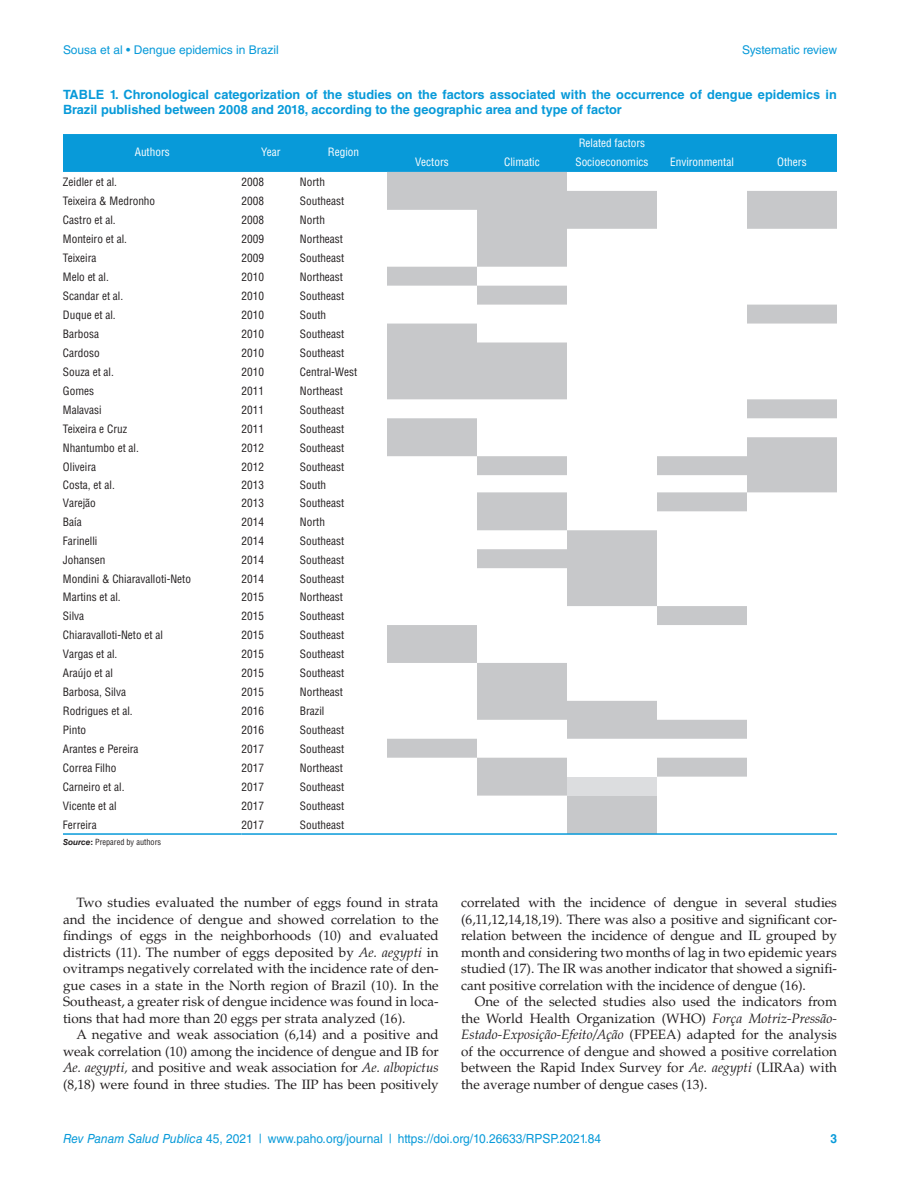
<style>
.page{position:relative;width:918px;height:1188px;background:#fff}
.page>*{position:absolute;margin:0;border:0;box-sizing:border-box;transform-origin:0 0}
.t1{font:13.5px/16.5px "Palatino LT Std";letter-spacing:-.005em;color:#231f20;text-align:justify}
.t2{font:700 12.75px/15px "Helvetica LT Std";color:#089ad9}
.t3{font:12.6px "Helvetica LT Std";color:#089ad9;scale:.95 1}
.t4{font:700 12.6px "Helvetica LT Std";color:#089ad9;scale:.95 1}
.t5{font:12px "Helvetica LT Std";color:#089ad9}
.t6{font:condensed 11.25px "Helvetica LT Std";color:#231f20}
.t7{font:condensed 11.25px "Helvetica LT Std";color:#fff}
.t8{font:condensed 8.25px "Helvetica LT Std";color:#231f20}
.s1{font-weight:700;font-style:italic;font-stretch:normal}
.s2{font-weight:700;font-stretch:normal}
.s3{font-style:italic}
</style>
<div class="page">
<div style="left:63px;top:134px;width:774px;height:38px;background:#089ad9"></div>
<svg style="left:387px;top:172px;width:450px;height:661px"></svg>
<div style="left:567px;top:777px;width:90px;height:19px;background:#dcdddf"></div>
<hr style="left:63px;top:833px;width:179px;height:2px;background:#089ad9">
<hr style="left:242px;top:833px;width:58px;height:2px;background:#089ad9">
<hr style="left:300px;top:833px;width:87px;height:2px;background:#089ad9">
<hr style="left:387px;top:833px;width:90px;height:2px;background:#089ad9">
<hr style="left:477px;top:833px;width:90px;height:2px;background:#089ad9">
<hr style="left:567px;top:833px;width:90px;height:2px;background:#089ad9">
<hr style="left:657px;top:833px;width:90px;height:2px;background:#089ad9">
<hr style="left:747px;top:833px;width:90px;height:2px;background:#089ad9">
<p class="t5" style="left:63px;top:43px;width:217px">Sousa et al • Dengue epidemics in Brazil</p>
<p class="t5" style="left:742px;top:43px;width:96px">Systematic review</p>
<p class="t2" style="left:63px;top:87px;width:775px">TABLE 1. Chronological categorization of the studies on the factors associated with the occurrence of dengue epidemics in<br>Brazil published between 2008 and 2018, according to the geographic area and type of factor</p>
<p class="t7" style="left:135px;top:145px;width:36px">Authors</p>
<p class="t7" style="left:261px;top:145px;width:21px">Year</p>
<p class="t7" style="left:328px;top:145px;width:33px">Region</p>
<p class="t7" style="left:579px;top:136px;width:68px">Related factors</p>
<p class="t7" style="left:415px;top:155px;width:35px">Vectors</p>
<p class="t7" style="left:504px;top:155px;width:37px">Climatic</p>
<p class="t7" style="left:575px;top:155px;width:75px">Socioeconomics</p>
<p class="t7" style="left:670px;top:155px;width:65px">Environmental</p>
<p class="t7" style="left:777px;top:155px;width:31px">Others</p>
<p class="t6" style="left:63px;top:175px;width:56px">Zeidler et al.</p>
<p class="t6" style="left:241px;top:175px;width:24px">2008</p>
<p class="t6" style="left:300px;top:175px;width:26px">North</p>
<p class="t6" style="left:63px;top:194px;width:94px">Teixeira &amp; Medronho</p>
<p class="t6" style="left:241px;top:194px;width:24px">2008</p>
<p class="t6" style="left:300px;top:194px;width:46px">Southeast</p>
<p class="t6" style="left:63px;top:213px;width:54px">Castro et al.</p>
<p class="t6" style="left:241px;top:213px;width:24px">2008</p>
<p class="t6" style="left:300px;top:213px;width:26px">North</p>
<p class="t6" style="left:63px;top:232px;width:66px">Monteiro et al.</p>
<p class="t6" style="left:241px;top:232px;width:24px">2009</p>
<p class="t6" style="left:300px;top:232px;width:45px">Northeast</p>
<p class="t6" style="left:63px;top:251px;width:35px">Teixeira</p>
<p class="t6" style="left:241px;top:251px;width:24px">2009</p>
<p class="t6" style="left:300px;top:251px;width:46px">Southeast</p>
<p class="t6" style="left:63px;top:270px;width:47px">Melo et al.</p>
<p class="t6" style="left:241px;top:270px;width:24px">2010</p>
<p class="t6" style="left:300px;top:270px;width:45px">Northeast</p>
<p class="t6" style="left:63px;top:289px;width:62px">Scandar et al.</p>
<p class="t6" style="left:241px;top:289px;width:24px">2010</p>
<p class="t6" style="left:300px;top:289px;width:46px">Southeast</p>
<p class="t6" style="left:63px;top:308px;width:54px">Duque et al.</p>
<p class="t6" style="left:241px;top:308px;width:24px">2010</p>
<p class="t6" style="left:300px;top:308px;width:28px">South</p>
<p class="t6" style="left:63px;top:327px;width:38px">Barbosa</p>
<p class="t6" style="left:241px;top:327px;width:24px">2010</p>
<p class="t6" style="left:300px;top:327px;width:46px">Southeast</p>
<p class="t6" style="left:63px;top:346px;width:38px">Cardoso</p>
<p class="t6" style="left:241px;top:346px;width:24px">2010</p>
<p class="t6" style="left:300px;top:346px;width:46px">Southeast</p>
<p class="t6" style="left:63px;top:365px;width:52px">Souza et al.</p>
<p class="t6" style="left:241px;top:365px;width:24px">2010</p>
<p class="t6" style="left:300px;top:365px;width:59px">Central-West</p>
<p class="t6" style="left:63px;top:384px;width:33px">Gomes</p>
<p class="t6" style="left:241px;top:384px;width:24px">2011</p>
<p class="t6" style="left:300px;top:384px;width:45px">Northeast</p>
<p class="t6" style="left:63px;top:403px;width:40px">Malavasi</p>
<p class="t6" style="left:241px;top:403px;width:24px">2011</p>
<p class="t6" style="left:300px;top:403px;width:46px">Southeast</p>
<p class="t6" style="left:63px;top:421px;width:66px">Teixeira e Cruz</p>
<p class="t6" style="left:241px;top:421px;width:24px">2011</p>
<p class="t6" style="left:300px;top:421px;width:46px">Southeast</p>
<p class="t6" style="left:63px;top:440px;width:77px">Nhantumbo et al.</p>
<p class="t6" style="left:241px;top:440px;width:24px">2012</p>
<p class="t6" style="left:300px;top:440px;width:46px">Southeast</p>
<p class="t6" style="left:63px;top:459px;width:35px">Oliveira</p>
<p class="t6" style="left:241px;top:459px;width:24px">2012</p>
<p class="t6" style="left:300px;top:459px;width:46px">Southeast</p>
<p class="t6" style="left:63px;top:478px;width:53px">Costa, et al.</p>
<p class="t6" style="left:241px;top:478px;width:24px">2013</p>
<p class="t6" style="left:300px;top:478px;width:28px">South</p>
<p class="t6" style="left:63px;top:496px;width:34px">Varejão</p>
<p class="t6" style="left:241px;top:496px;width:24px">2013</p>
<p class="t6" style="left:300px;top:496px;width:46px">Southeast</p>
<p class="t6" style="left:63px;top:515px;width:20px">Baía</p>
<p class="t6" style="left:241px;top:515px;width:24px">2014</p>
<p class="t6" style="left:300px;top:515px;width:26px">North</p>
<p class="t6" style="left:63px;top:533px;width:36px">Farinelli</p>
<p class="t6" style="left:241px;top:533px;width:24px">2014</p>
<p class="t6" style="left:300px;top:533px;width:46px">Southeast</p>
<p class="t6" style="left:63px;top:552px;width:44px">Johansen</p>
<p class="t6" style="left:241px;top:552px;width:24px">2014</p>
<p class="t6" style="left:300px;top:552px;width:46px">Southeast</p>
<p class="t6" style="left:63px;top:571px;width:130px">Mondini &amp; Chiaravalloti-Neto</p>
<p class="t6" style="left:241px;top:571px;width:24px">2014</p>
<p class="t6" style="left:300px;top:571px;width:46px">Southeast</p>
<p class="t6" style="left:63px;top:590px;width:59px">Martins et al.</p>
<p class="t6" style="left:241px;top:590px;width:24px">2015</p>
<p class="t6" style="left:300px;top:590px;width:45px">Northeast</p>
<p class="t6" style="left:63px;top:609px;width:23px">Silva</p>
<p class="t6" style="left:241px;top:609px;width:24px">2015</p>
<p class="t6" style="left:300px;top:609px;width:46px">Southeast</p>
<p class="t6" style="left:63px;top:628px;width:101px">Chiaravalloti-Neto et al</p>
<p class="t6" style="left:241px;top:628px;width:24px">2015</p>
<p class="t6" style="left:300px;top:628px;width:46px">Southeast</p>
<p class="t6" style="left:63px;top:647px;width:56px">Vargas et al.</p>
<p class="t6" style="left:241px;top:647px;width:24px">2015</p>
<p class="t6" style="left:300px;top:647px;width:46px">Southeast</p>
<p class="t6" style="left:63px;top:666px;width:51px">Araújo et al</p>
<p class="t6" style="left:241px;top:666px;width:24px">2015</p>
<p class="t6" style="left:300px;top:666px;width:46px">Southeast</p>
<p class="t6" style="left:63px;top:685px;width:65px">Barbosa, Silva</p>
<p class="t6" style="left:241px;top:685px;width:24px">2015</p>
<p class="t6" style="left:300px;top:685px;width:45px">Northeast</p>
<p class="t6" style="left:63px;top:704px;width:71px">Rodrigues et al.</p>
<p class="t6" style="left:241px;top:704px;width:24px">2016</p>
<p class="t6" style="left:300px;top:704px;width:26px">Brazil</p>
<p class="t6" style="left:63px;top:723px;width:25px">Pinto</p>
<p class="t6" style="left:241px;top:723px;width:24px">2016</p>
<p class="t6" style="left:300px;top:723px;width:46px">Southeast</p>
<p class="t6" style="left:63px;top:742px;width:77px">Arantes e Pereira</p>
<p class="t6" style="left:241px;top:742px;width:24px">2017</p>
<p class="t6" style="left:300px;top:742px;width:46px">Southeast</p>
<p class="t6" style="left:63px;top:761px;width:55px">Correa Filho</p>
<p class="t6" style="left:241px;top:761px;width:24px">2017</p>
<p class="t6" style="left:300px;top:761px;width:45px">Northeast</p>
<p class="t6" style="left:63px;top:780px;width:63px">Carneiro et al.</p>
<p class="t6" style="left:241px;top:780px;width:24px">2017</p>
<p class="t6" style="left:300px;top:780px;width:46px">Southeast</p>
<p class="t6" style="left:63px;top:799px;width:55px">Vicente et al</p>
<p class="t6" style="left:241px;top:799px;width:24px">2017</p>
<p class="t6" style="left:300px;top:799px;width:46px">Southeast</p>
<p class="t6" style="left:63px;top:818px;width:35px">Ferreira</p>
<p class="t6" style="left:241px;top:818px;width:24px">2017</p>
<p class="t6" style="left:300px;top:818px;width:46px">Southeast</p>
<p class="t8" style="left:63px;top:837px;width:100px"><span class="s1">Source</span><span class="s2">:</span> Prepared by authors</p>
<p class="t1" style="left:63px;top:895px;width:377px;text-indent:14px">Two studies evaluated the number of eggs found in strata and the incidence of dengue and showed correlation to the findings of eggs in the neighborhoods (10) and evaluated districts (11). The number of eggs deposited by <span class="s3">Ae. aegypti</span> in ovitramps negatively correlated with the incidence rate of den&shy;gue cases in a state in the North region of Brazil (10). In the Southeast, a greater risk of dengue incidence was found in loca&shy;tions that had more than 20 eggs per strata analyzed (16).</p>
<p class="t1" style="left:63px;top:1027px;width:377px;text-indent:14px">A negative and weak association (6,14) and a positive and weak correlation (10) among the incidence of dengue and IB for <span class="s3">Ae. aegypti,</span> and positive and weak association for <span class="s3">Ae. albopictus </span>(8,18) were found in three studies. The IIP has been positively</p>
<p class="t1" style="left:461px;top:895px;width:377px">correlated with the incidence of dengue in several studies (6,11,12,14,18,19). There was also a positive and significant cor&shy;relation between the incidence of dengue and IL grouped by month and considering two months of lag in two epidemic years studied (17). The IR was another indicator that showed a signifi&shy;cant positive correlation with the incidence of dengue (16).</p>
<p class="t1" style="left:461px;top:994px;width:377px;text-indent:14px">One of the selected studies also used the indicators from the World Health Organization (WHO) <span class="s3">Força Motriz-Pressão-Estado-Exposição-Efeito/Ação</span> (FPEEA) adapted for the analysis of the occurrence of dengue and showed a positive correlation between the Rapid Index Survey for <span class="s3">Ae. aegypti</span> (LIRAa) with the average number of dengue cases (13).</p>
<p class="t3" style="left:63px;top:1131px;width:568px"><span class="s3">Rev Panam Salud Publica</span> 45, 2021 | www.paho.org/journal | https://doi.org/10.26633/RPSP.2021.84</p>
<p class="t4" style="left:830px;top:1131px;width:9px">3</p>
</div>
